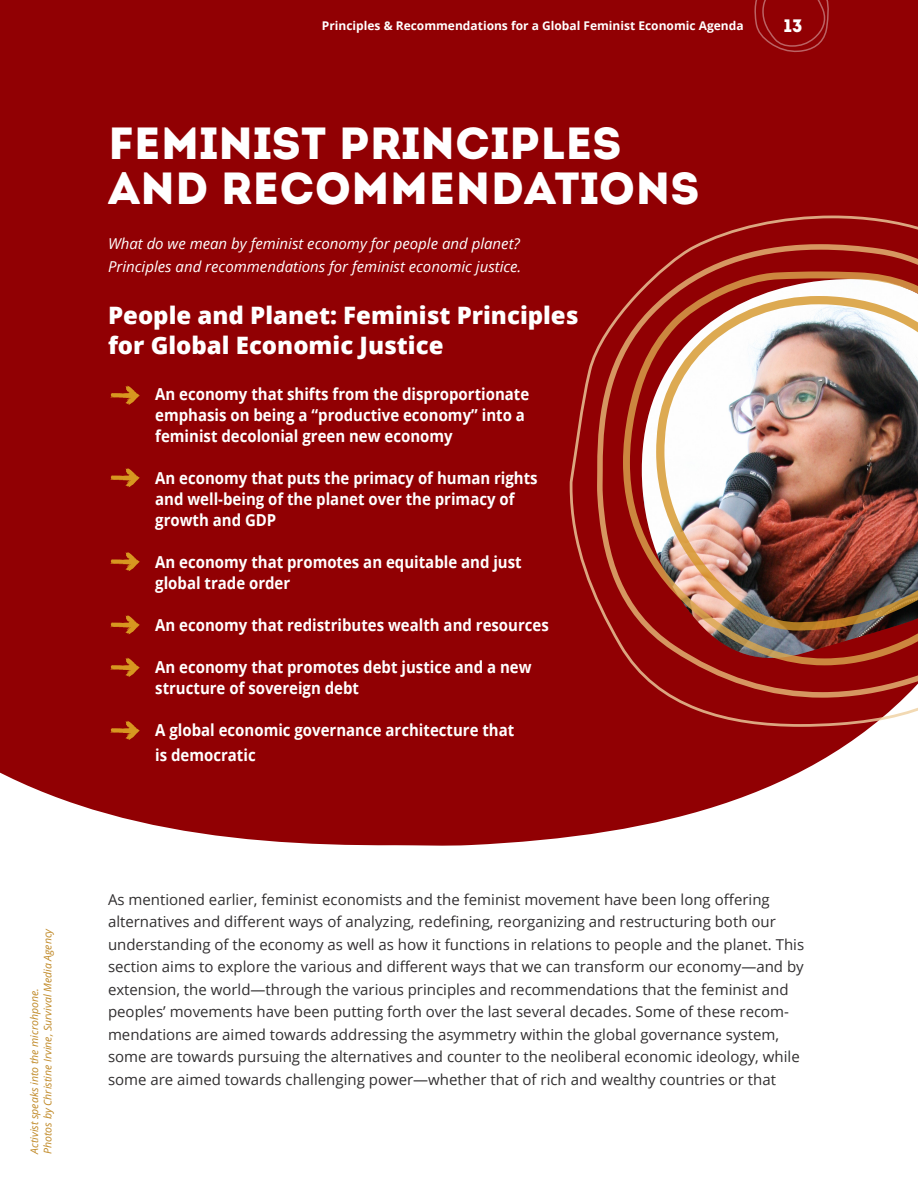
<style>
.page{position:relative;width:918px;height:1188px;background:#fff}
.page>*{position:absolute;margin:0;border:0;box-sizing:border-box;transform-origin:0 0}
.H2_-_Section_Headers{font:45px/45px "Intro";color:#fff}
.H2_-_Section_Headers-2{font:800 24px/30px "Open Sans";color:#fff}
.t1{font:18px "Intro";color:#fff}
.Body_Copy{font:700 16.5px/21px "Open Sans";color:#fff;scale:.91 1}
.Body_Copy-2{font:15px/22.5px "Open Sans";color:#312f30}
.Body_Copy-3{font:italic 15px "Open Sans";color:#fff}
.Body_Copy-4{font:700 12px "Open Sans";color:#fff}
.Caption_Photo_Cred{font:italic 10.5px "Open Sans";color:#bf8723}
</style>
<div class="page">
<div style="left:0;top:0;width:918px;height:846px;background:#910003"></div>
<svg style="left:110px;top:386px;width:30px;height:19px"></svg>
<svg style="left:110px;top:468px;width:30px;height:19px"></svg>
<svg style="left:110px;top:552px;width:30px;height:19px"></svg>
<svg style="left:110px;top:615px;width:30px;height:19px"></svg>
<svg style="left:110px;top:658px;width:30px;height:19px"></svg>
<svg style="left:110px;top:721px;width:30px;height:19px"></svg>
<img style="left:570px;top:216px;width:348px;height:511px">
<svg style="left:752px;top:0;width:78px;height:53px;background:#95090c"></svg>
<p class="Caption_Photo_Cred" style="left:41px;top:1154px;width:228px;rotate:-90deg">Photos by Christine Irvine, Survival Media Agency</p>
<p class="Caption_Photo_Cred" style="left:27px;top:1154px;width:167px;rotate:-90deg">Activist speaks into the microhpone.</p>
<p class="Body_Copy-4" style="left:322px;top:17px;width:423px">Principles &amp; Recommendations for a Global Feminist Economic Agenda</p>
<p class="t1" style="left:784px;top:15px;width:19px">13</p>
<p class="H2_-_Section_Headers" style="left:108px;top:121px;width:593px">FEMINIST PRINCIPLES<br>AND RECOMMENDATIONS</p>
<p class="Body_Copy-3" style="left:108px;top:233px;width:413px">What do we mean by feminist economy for people and planet?</p>
<p class="Body_Copy-3" style="left:108px;top:256px;width:415px">Principles and recommendations for feminist economic justice.</p>
<p class="H2_-_Section_Headers-2" style="left:108px;top:299px;width:472px">People and Planet: Feminist Principles for Global Economic Justice</p>
<p class="Body_Copy" style="left:155px;top:383px;width:413px">An economy that shifts from the disproportionate emphasis on being a “productive economy” into a feminist decolonial green new economy</p>
<p class="Body_Copy" style="left:155px;top:467px;width:422px">An economy that puts the primacy of human rights and well-being of the planet over the primacy of growth and GDP</p>
<p class="Body_Copy" style="left:155px;top:551px;width:404px">An economy that promotes an equitable and just global trade order</p>
<p class="Body_Copy" style="left:155px;top:614px;width:434px">An economy that redistributes wealth and resources</p>
<p class="Body_Copy" style="left:155px;top:656px;width:415px">An economy that promotes debt justice and a new structure of sovereign debt</p>
<p class="Body_Copy" style="left:155px;top:717px;width:396px;line-height:24.8px">A global economic governance architecture that is democratic</p>
<p class="Body_Copy-2" style="left:108px;top:888px;width:698px">As mentioned earlier, feminist economists and the feminist movement have been long offering alternatives and different ways of analyzing, redefining, reorganizing and restructuring both our understanding of the economy as well as how it functions in relations to people and the planet. This section aims to explore the various and different ways that we can transform our economy—and by extension, the world—through the various principles and recommendations that the feminist and peoples’ movements have been putting forth over the last several decades. Some of these recom&shy;mendations are aimed towards addressing the asymmetry within the global governance system, some are towards pursuing the alternatives and counter to the neoliberal economic ideology, while some are aimed towards challenging power—whether that of rich and wealthy countries or that</p>
</div>
